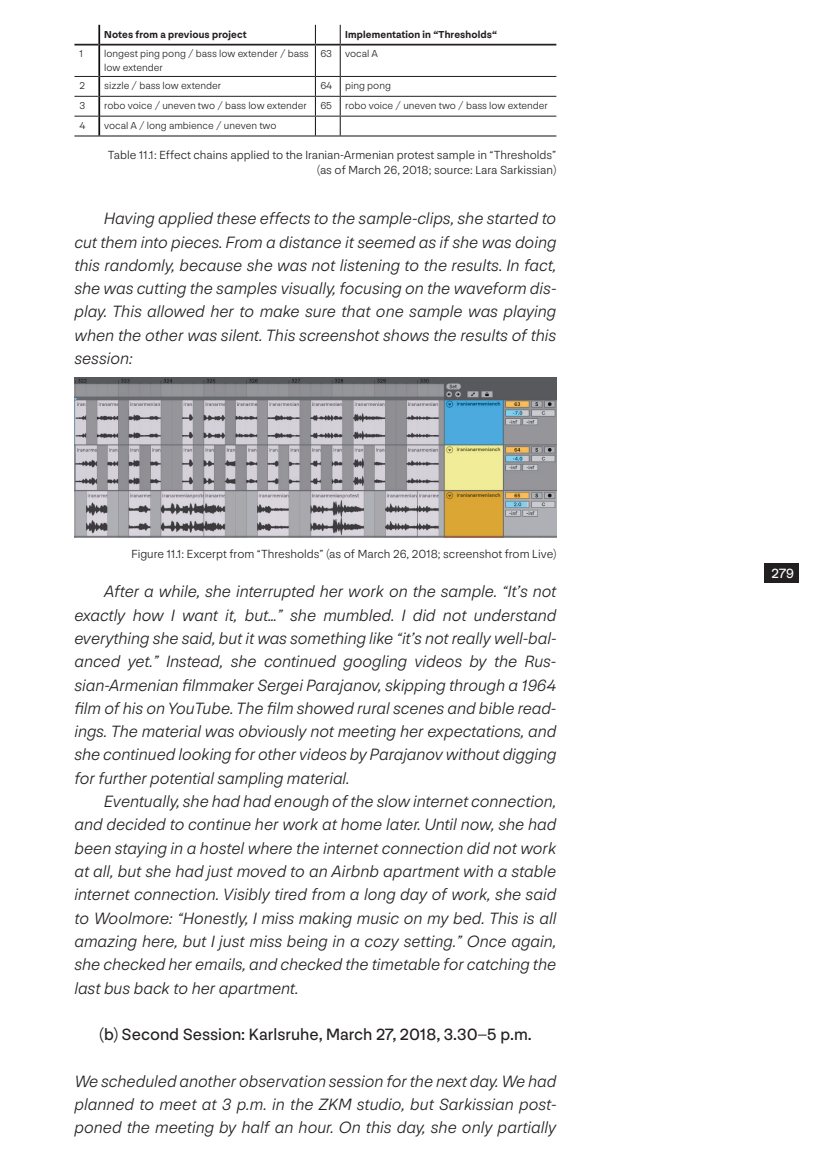
<style>
.page{position:relative;width:819px;height:1166px;background:#fff}
.page>*{position:absolute;margin:0;border:0;box-sizing:border-box;transform-origin:0 0}
.t1{font:17.15px/23.3px "NN Nouvelle Grotesk Light Diagonal";color:#231f20;text-align:justify}
.t2{font:17.15px "NN Nouvelle Grotesk";color:#231f20}
.t3{font:14px "NN Nouvelle Grotesk";color:#fff}
.t4{font:300 12.25px/14.9px "NN Nouvelle Grotesk";color:#231f20;text-align:right}
.t5{font:300 10.5px/14px "NN Nouvelle Grotesk";color:#231f20}
.t6{font:700 10.5px "NN Nouvelle Grotesk";letter-spacing:.015em;color:#231f20}
</style>
<div class="page">
<div style="left:764px;top:563px;width:35px;height:20px;background:#231f20"></div>
<svg style="left:315px;top:25px;width:1px;height:19px"></svg>
<svg style="left:340px;top:25px;width:1px;height:19px"></svg>
<hr style="left:315px;top:46px;width:1px;height:30px;background:#0f1011">
<hr style="left:340px;top:46px;width:1px;height:30px;background:#0f1011">
<svg style="left:74px;top:136px;width:25px;height:1px"></svg>
<hr style="left:99px;top:136px;width:216px;height:1px;background:#0f1011">
<hr style="left:340px;top:136px;width:216px;height:1px;background:#0f1011">
<svg style="left:74px;top:76px;width:24px;height:1px"></svg>
<hr style="left:100px;top:76px;width:215px;height:1px;background:#231f20">
<hr style="left:340px;top:76px;width:216px;height:1px;background:#231f20">
<svg style="left:74px;top:96px;width:24px;height:1px"></svg>
<hr style="left:100px;top:96px;width:215px;height:1px;background:#231f20">
<hr style="left:340px;top:96px;width:216px;height:1px;background:#231f20">
<svg style="left:74px;top:116px;width:24px;height:1px"></svg>
<hr style="left:100px;top:116px;width:215px;height:1px;background:#231f20">
<svg style="left:315px;top:76px;width:26px;height:61px"></svg>
<hr style="left:340px;top:116px;width:216px;height:1px;background:#231f20">
<hr style="left:74px;top:44px;width:24px;height:2px;background:#231f20">
<hr style="left:100px;top:44px;width:215px;height:2px;background:#231f20">
<hr style="left:315px;top:44px;width:25px;height:2px;background:#231f20">
<hr style="left:340px;top:44px;width:216px;height:2px;background:#231f20">
<hr style="left:98px;top:25px;width:2px;height:20px;background:#0f1011">
<hr style="left:98px;top:45px;width:2px;height:31px;background:#0f1011">
<hr style="left:98px;top:76px;width:2px;height:20px;background:#0f1011">
<hr style="left:98px;top:96px;width:2px;height:20px;background:#0f1011">
<hr style="left:98px;top:116px;width:2px;height:20px;background:#0f1011">
<img style="left:74px;top:378px;width:482px;height:160px">
<p class="t6" style="left:104px;top:28px;width:144px">Notes from a previous project</p>
<p class="t6" style="left:345px;top:28px;width:153px">Implementation in “Thresholds“</p>
<p class="t5" style="left:79px;top:47px;width:5px">1</p>
<p class="t5" style="left:104px;top:47px;width:206px">longest ping pong / bass low extender / bass low extender</p>
<p class="t5" style="left:320px;top:47px;width:59px">63 vocal A</p>
<p class="t5" style="left:79px;top:79px;width:7px">2</p>
<p class="t5" style="left:104px;top:79px;width:118px">sizzle / bass low extender</p>
<p class="t5" style="left:320px;top:79px;width:72px">64 ping pong</p>
<p class="t5" style="left:79px;top:99px;width:7px">3</p>
<p class="t5" style="left:104px;top:99px;width:204px">robo voice / uneven two / bass low extender</p>
<p class="t5" style="left:320px;top:99px;width:229px">65 robo voice / uneven two / bass low extender</p>
<p class="t5" style="left:79px;top:118px;width:8px">4</p>
<p class="t5" style="left:104px;top:118px;width:174px">vocal A / long ambience / uneven two</p>
<p class="t4" style="left:108px;top:148px;width:450px">Table 11.1: Effect chains applied to the Iranian-Armenian protest sample in “Thresholds” (as of March 26, 2018; source: Lara Sarkissian)</p>
<p class="t1" style="left:74px;top:207px;width:483px;text-indent:30px">Having applied these effects to the sample-clips, she started to cut them into pieces. From a distance it seemed as if she was doing this randomly, because she was not listening to the results. In fact, she was cutting the samples visually, focusing on the waveform dis&shy;play. This allowed her to make sure that one sample was playing when the other was silent. This screenshot shows the results of this session:</p>
<p class="t4" style="left:131px;top:546px;width:426px">Figure 11.1: Excerpt from “Thresholds” (as of March 26, 2018; screenshot from Live)</p>
<p class="t1" style="left:74px;top:580px;width:483px;text-indent:30px">After a while, she interrupted her work on the sample. “It’s not exactly how I want it, but…” she mumbled. I did not understand everything she said, but it was something like “it’s not really well-bal&shy;anced yet.” Instead, she continued googling videos by the Rus&shy;sian-Armenian filmmaker Sergei Parajanov, skipping through a 1964 film of his on YouTube. The film showed rural scenes and bible read&shy;ings. The material was obviously not meeting her expectations, and she continued looking for other videos by Parajanov without digging for further potential sampling material.</p>
<p class="t1" style="left:74px;top:789px;width:483px;text-indent:30px">Eventually, she had had enough of the slow internet connection, and decided to continue her work at home later. Until now, she had been staying in a hostel where the internet connection did not work at all, but she had just moved to an Airbnb apartment with a stable internet connection. Visibly tired from a long day of work, she said to Woolmore: “Honestly, I miss making music on my bed. This is all amazing here, but I just miss being in a cozy setting.” Once again, she checked her emails, and checked the timetable for catching the last bus back to her apartment.</p>
<p class="t2" style="left:99px;top:1024px;width:434px">(b) Second Session: Karlsruhe, March 27, 2018, 3.30–5 p.m.</p>
<p class="t1" style="left:74px;top:1069px;width:483px">We scheduled another observation session for the next day. We had planned to meet at 3 p.m. in the ZKM studio, but Sarkissian post&shy;poned the meeting by half an hour. On this day, she only partially</p>
<p class="t3" style="left:771px;top:565px;width:24px">279</p>
</div>
